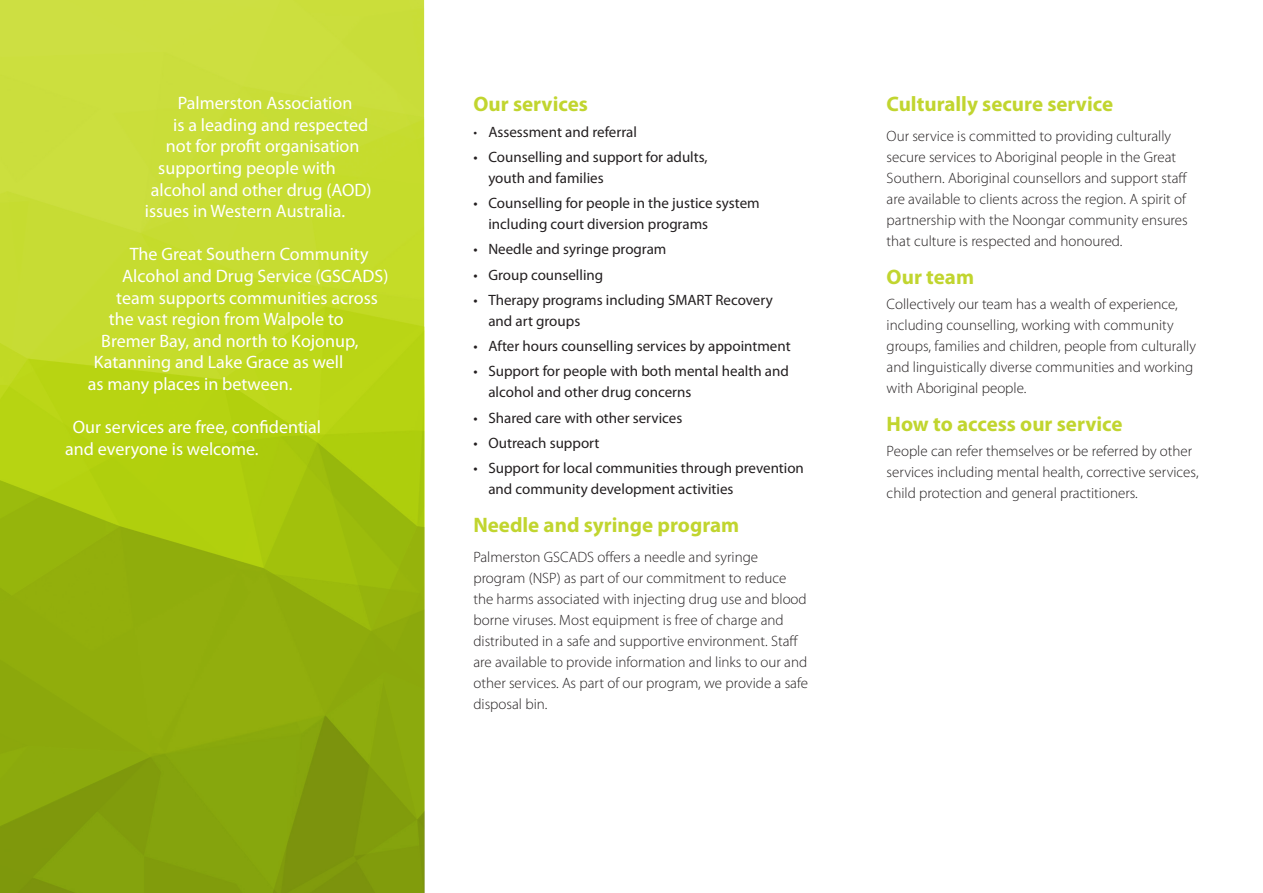
<style>
.page{position:relative;width:1263px;height:893px;background:#fff}
.page>*{position:absolute;margin:0;border:0;box-sizing:border-box;transform-origin:0 0}
.t1{font:700 21px "Myriad Pro";color:#c1d52f}
.t2{font:18px/21.6px "Myriad Pro";color:#fff}
.t3{font:300 15px/21px "Myriad Pro";color:#231f20}
.t4{font:15px/21px "Myriad Pro";color:#231f20}
.s1{font-weight:300}
</style>
<div class="page">
<img style="left:0;top:0;width:424px;height:893px">
<p class="t2" style="left:178px;top:92px;width:176px">Palmerston Association</p>
<p class="t2" style="left:173px;top:114px;width:196px">is a leading and respected</p>
<p class="t2" style="left:166px;top:135px;width:195px">not for profit organisation</p>
<p class="t2" style="left:158px;top:157px;width:179px">supporting people with</p>
<p class="t2" style="left:151px;top:178px;width:222px">alcohol and other drug (AOD)</p>
<p class="t2" style="left:145px;top:200px;width:202px">issues in Western Australia.</p>
<p class="t2" style="left:130px;top:243px;width:240px">The Great Southern Community</p>
<p class="t2" style="left:122px;top:265px;width:268px">Alcohol and Drug Service (GSCADS)</p>
<p class="t2" style="left:116px;top:286px;width:263px">team supports communities across</p>
<p class="t2" style="left:109px;top:308px;width:237px">the vast region from Walpole to</p>
<p class="t2" style="left:101px;top:330px;width:259px">Bremer Bay, and north to Kojonup,</p>
<p class="t2" style="left:94px;top:351px;width:251px">Katanning and Lake Grace as well</p>
<p class="t2" style="left:88px;top:373px;width:206px">as many places in between.</p>
<p class="t2" style="left:65px;top:416px;width:257px;text-indent:8px">Our services are free, confidential and everyone is welcome.</p>
<p class="t1" style="left:473px;top:91px;width:116px">Our services</p>
<p class="t4" style="left:473px;top:121px;width:165px"><span class="s1">•</span> Assessment and referral</p>
<p class="t4" style="left:488px;top:146px;width:221px;text-indent:-15px">• Counselling and support for adults, youth and families</p>
<p class="t4" style="left:488px;top:192px;width:273px;text-indent:-15px">• Counselling for people in the justice system including court diversion programs</p>
<p class="t4" style="left:473px;top:239px;width:195px">• Needle and syringe program</p>
<p class="t4" style="left:473px;top:264px;width:131px">• Group counselling</p>
<p class="t4" style="left:488px;top:289px;width:286px;text-indent:-15px">• Therapy programs including SMART Recovery and art groups</p>
<p class="t4" style="left:473px;top:335px;width:319px">• After hours counselling services by appointment</p>
<p class="t4" style="left:488px;top:361px;width:302px;text-indent:-15px">• Support for people with both mental health and alcohol and other drug concerns</p>
<p class="t4" style="left:473px;top:407px;width:210px">• Shared care with other services</p>
<p class="t4" style="left:473px;top:432px;width:128px">• Outreach support</p>
<p class="t4" style="left:488px;top:457px;width:317px;text-indent:-15px">• Support for local communities through prevention and community development activities</p>
<p class="t1" style="left:473px;top:511px;width:267px">Needle and syringe program</p>
<p class="t3" style="left:473px;top:546px;width:336px">Palmerston GSCADS offers a needle and syringe program (NSP) as part of our commitment to reduce the harms associated with injecting drug use and blood borne viruses. Most equipment is free of charge and distributed in a safe and supportive environment. Staff are available to provide information and links to our and other services. As part of our program, we provide a safe disposal bin.</p>
<p class="t1" style="left:887px;top:91px;width:228px">Culturally secure service</p>
<p class="t3" style="left:887px;top:125px;width:303px">Our service is committed to providing culturally secure services to Aboriginal people in the Great Southern. Aboriginal counsellors and support staff are available to clients across the region. A spirit of partnership with the Noongar community ensures that culture is respected and honoured.</p>
<p class="t1" style="left:887px;top:263px;width:89px">Our team</p>
<p class="t3" style="left:887px;top:294px;width:311px">Collectively our team has a wealth of experience, including counselling, working with community groups, families and children, people from culturally and linguistically diverse communities and working with Aboriginal people.</p>
<p class="t1" style="left:887px;top:410px;width:237px">How to access our service</p>
<p class="t3" style="left:887px;top:441px;width:313px">People can refer themselves or be referred by other services including mental health, corrective services, child protection and general practitioners.</p>
</div>
